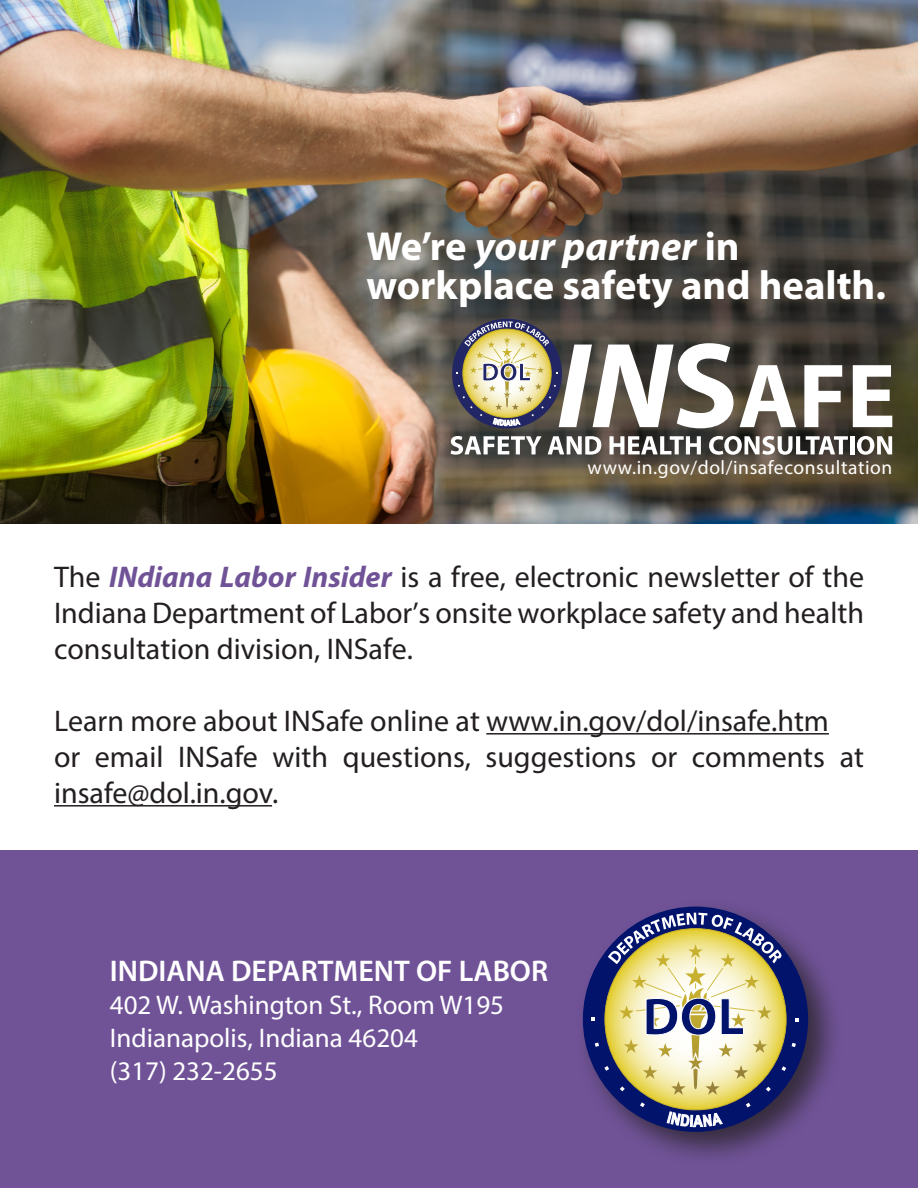
<style>
.page{position:relative;width:918px;height:1188px;background:#fff}
.page>*{position:absolute;margin:0;border:0;box-sizing:border-box;transform-origin:0 0}
.t1{font:700 40.65px/38.8px "Myriad Pro";color:#fff}
.Body{font:30px/36px "Myriad Pro";color:#231f20;text-align:justify}
.Body-2{font:600 30px "Myriad Pro";color:#fff}
.Body-3{font:27px "Myriad Pro";color:#fff}
.t2{font:19.5px "Myriad Pro";letter-spacing:.03em;color:#fff}
.s1{font-style:italic}
.s2{font-weight:700;font-style:italic;color:#705397}
</style>
<div class="page">
<div style="left:0;top:850px;width:918px;height:338px;background:#705397"></div>
<img style="left:0;top:0;width:918px;height:524px">
<hr style="left:486px;top:733px;width:343px;height:2px;background:#231f20">
<hr style="left:54px;top:805px;width:218px;height:2px;background:#231f20">
<div style="left:574px;top:897px;width:270px;height:271px;background:#231f20;opacity:.75"></div>
<div style="left:583px;top:907px;width:225px;height:225px;background:#01136b;border-radius:50%"></div>
<svg style="left:640px;top:1102px;width:5px;height:5px"></svg>
<svg style="left:792px;top:1043px;width:4px;height:4px"></svg>
<svg style="left:746px;top:1103px;width:5px;height:4px"></svg>
<svg style="left:605px;top:929px;width:181px;height:181px"></svg>
<svg style="left:667px;top:1112px;width:55px;height:15px"></svg>
<svg style="left:592px;top:913px;width:194px;height:182px"></svg>
<svg style="left:853px;top:365px;width:39px;height:62px"></svg>
<svg style="left:804px;top:365px;width:38px;height:62px"></svg>
<svg style="left:740px;top:365px;width:56px;height:62px"></svg>
<svg style="left:451px;top:436px;width:91px;height:19px"></svg>
<svg style="left:548px;top:436px;width:53px;height:19px"></svg>
<svg style="left:609px;top:436px;width:92px;height:18px"></svg>
<svg style="left:709px;top:436px;width:139px;height:19px"></svg>
<hr style="left:850px;top:436px;width:4px;height:18px;background:#fff">
<svg style="left:857px;top:436px;width:35px;height:19px"></svg>
<svg style="left:456px;top:321px;width:277px;height:107px"></svg>
<p class="t1" style="left:367px;top:226px;width:521px">We’re <span class="s1">your partner</span> in workplace safety and health.</p>
<p class="t2" style="left:588px;top:456px;width:306px">www.in.gov/dol/insafeconsultation</p>
<p class="Body" style="left:54px;top:558px;width:812px">The <span class="s2">INdiana Labor Insider</span> is a free, electronic newsletter of the Indiana Department of Labor’s onsite workplace safety and health consultation division, INSafe.</p>
<p class="Body" style="left:54px;top:702px;width:776px">Learn more about INSafe online at www.in.gov/dol/insafe.htm</p>
<p class="Body" style="left:54px;top:738px;width:811px">or email INSafe with questions, suggestions or comments at insafe@dol.in.gov.</p>
<p class="Body-2" style="left:110px;top:952px;width:440px">INDIANA DEPARTMENT OF LABOR</p>
<p class="Body-3" style="left:110px;top:988px;width:396px">402 W. Washington St., Room W195</p>
<p class="Body-3" style="left:110px;top:1021px;width:310px">Indianapolis, Indiana 46204</p>
<p class="Body-3" style="left:110px;top:1054px;width:169px">(317) 232-2655</p>
</div>
